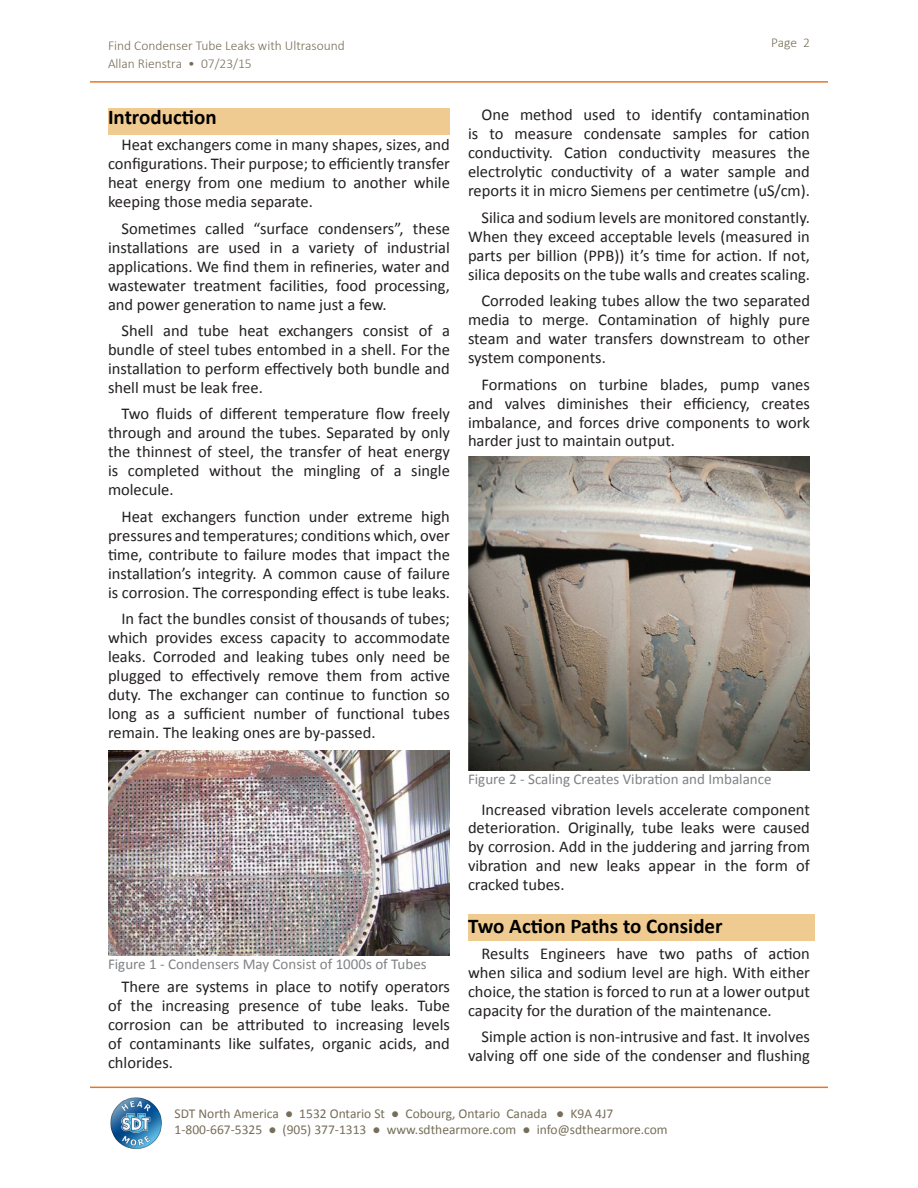
<style>
.page{position:relative;width:918px;height:1188px;background:#fff}
.page>*{position:absolute;margin:0;border:0;box-sizing:border-box;transform-origin:0 0}
.Heading_2{font:700 21px "Calibri";color:#000}
.Paragraph_Body{font:16.5px/19px "Calibri";color:#231f20;text-align:justify}
.t1{font:15px "Calibri";color:#808285}
.t2{font:13.5px/16.2px "Calibri";color:#776e59}
.t3{font:300 13.5px "Calibri";color:#776e59}
</style>
<div class="page">
<hr style="left:90px;top:81px;width:738px;height:2px;background:#e57726">
<hr style="left:90px;top:1087px;width:738px;height:1px;background:#e57726">
<img style="left:110px;top:1097px;width:52px;height:52px">
<div style="left:108px;top:108px;width:342px;height:27px;background:#efcb91"></div>
<div style="left:468px;top:914px;width:346px;height:27px;background:#efcb91"></div>
<img style="left:108px;top:751px;width:342px;height:205px">
<img style="left:468px;top:457px;width:342px;height:314px">
<p class="t3" style="left:108px;top:38px;width:238px">Find Condenser Tube Leaks with Ultrasound</p>
<p class="t3" style="left:108px;top:56px;width:145px">Allan Rienstra • 07/23/15</p>
<p class="Heading_2" style="left:108px;top:103px;width:110px">Introduction</p>
<p class="Paragraph_Body" style="left:108px;top:135px;width:344px;text-indent:14px">Heat exchangers come in many shapes, sizes, and configurations. Their purpose; to efficiently transfer heat energy from one medium to another while keeping those media separate.</p>
<p class="Paragraph_Body" style="left:108px;top:219px;width:344px;text-indent:14px">Sometimes called “surface condensers”, these installations are used in a variety of industrial applications. We find them in refineries, water and wastewater treatment facilities, food processing, and power generation to name just a few.</p>
<p class="Paragraph_Body" style="left:108px;top:321px;width:344px;text-indent:14px">Shell and tube heat exchangers consist of a bundle of steel tubes entombed in a shell. For the installation to perform effectively both bundle and shell must be leak free.</p>
<p class="Paragraph_Body" style="left:108px;top:404px;width:344px;text-indent:14px">Two fluids of different temperature flow freely through and around the tubes. Separated by only the thinnest of steel, the transfer of heat energy is completed without the mingling of a single molecule.</p>
<p class="Paragraph_Body" style="left:108px;top:507px;width:344px;text-indent:14px">Heat exchangers function under extreme high pressures and temperatures; conditions which, over time, contribute to failure modes that impact the installation’s integrity. A common cause of failure is corrosion. The corresponding effect is tube leaks.</p>
<p class="Paragraph_Body" style="left:108px;top:609px;width:344px;text-indent:14px">In fact the bundles consist of thousands of tubes; which provides excess capacity to accommodate leaks. Corroded and leaking tubes only need be plugged to effectively remove them from active duty. The exchanger can continue to function so long as a sufficient number of functional tubes remain. The leaking ones are by-passed.</p>
<p class="t1" style="left:108px;top:955px;width:320px">Figure 1 - Condensers May Consist of 1000s of Tubes</p>
<p class="Paragraph_Body" style="left:108px;top:977px;width:343px;text-indent:14px">There are systems in place to notify operators of the increasing presence of tube leaks. Tube corrosion can be attributed to increasing levels of contaminants like sulfates, organic acids, and chlorides.</p>
<p class="t3" style="left:771px;top:34px;width:40px">Page 2</p>
<p class="Paragraph_Body" style="left:468px;top:106px;width:344px;text-indent:14px">One method used to identify contamination is to measure condensate samples for cation conductivity. Cation conductivity measures the electrolytic conductivity of a water sample and reports it in micro Siemens per centimetre (uS/cm).</p>
<p class="Paragraph_Body" style="left:468px;top:208px;width:343px;text-indent:14px">Silica and sodium levels are monitored constantly.<br>When they exceed acceptable levels (measured in parts per billion (PPB)) it’s time for action. If not, silica deposits on the tube walls and creates scaling.</p>
<p class="Paragraph_Body" style="left:468px;top:291px;width:344px;text-indent:14px">Corroded leaking tubes allow the two separated media to merge. Contamination of highly pure steam and water transfers downstream to other system components.</p>
<p class="Paragraph_Body" style="left:468px;top:375px;width:344px;text-indent:14px">Formations on turbine blades, pump vanes and valves diminishes their efficiency, creates imbalance, and forces drive components to work harder just to maintain output.</p>
<p class="t1" style="left:468px;top:769px;width:305px">Figure 2 - Scaling Creates Vibration and Imbalance</p>
<p class="Paragraph_Body" style="left:468px;top:800px;width:344px;text-indent:14px">Increased vibration levels accelerate component deterioration. Originally, tube leaks were caused by corrosion. Add in the juddering and jarring from vibration and new leaks appear in the form of cracked tubes.</p>
<p class="Heading_2" style="left:468px;top:912px;width:256px">Two Action Paths to Consider</p>
<p class="Paragraph_Body" style="left:468px;top:944px;width:344px;text-indent:14px">Results Engineers have two paths of action when silica and sodium level are high. With either choice, the station is forced to run at a lower output capacity for the duration of the maintenance.</p>
<p class="Paragraph_Body" style="left:468px;top:1027px;width:344px;text-align:right">Simple action is non-intrusive and fast. It involves valving off one side of the condenser and flushing</p>
<p class="t2" style="left:175px;top:1105px;width:495px">SDT North America ● 1532 Ontario St ● Cobourg, Ontario Canada ● K9A 4J7<br>1-800-667-5325 ● (905) 377-1313 ● www.sdthearmore.com ● info@sdthearmore.com</p>
</div>
